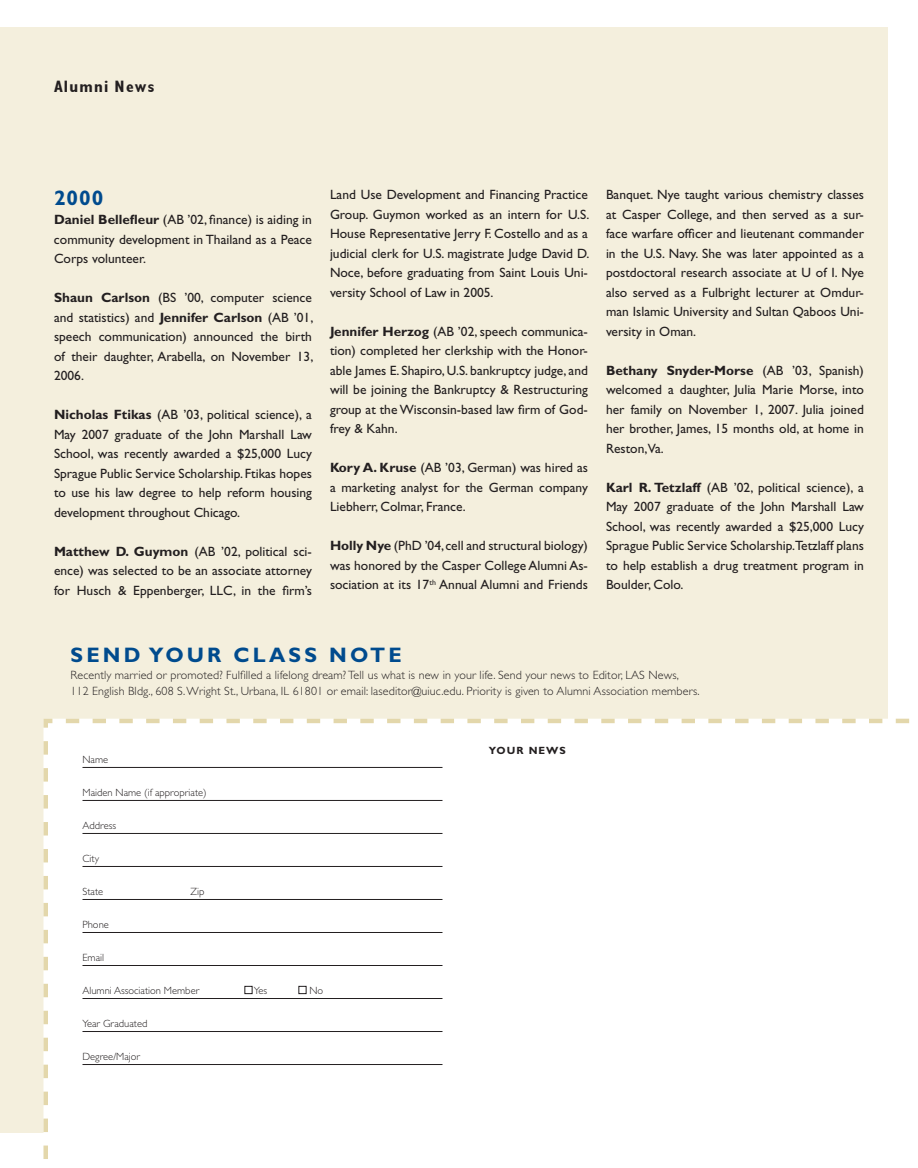
<style>
.page{position:relative;width:918px;height:1168px;background:#fff}
.page>*{position:absolute;margin:0;border:0;box-sizing:border-box;transform-origin:0 0}
.t1{font:700 21px "Gill Sans";letter-spacing:.11em;color:#004b8e}
.t2{font:700 condensed 16.5px "Gill Sans";letter-spacing:.075em;color:#231f20}
.t3{font:13.5px/19.5px "Gill Sans";color:#231f20;text-align:justify}
.t4{font:300 12px/16.5px "Gill Sans";letter-spacing:.01em;color:#231f20}
.t5{font:300 10.5px "Gill Sans";color:#231f20}
.t6{font:700 10.5px "Gill Sans";color:#231f20}
.s1{font-weight:700}
</style>
<div class="page">
<div style="left:0;top:27px;width:888px;height:1105px;background:#f4efdd"></div>
<div style="left:41px;top:718px;width:869px;height:441px;background:#fff"></div>
<hr style="left:82px;top:767px;width:360px;height:1px;background:#231f20">
<hr style="left:82px;top:800px;width:360px;height:1px;background:#231f20">
<hr style="left:82px;top:833px;width:360px;height:1px;background:#231f20">
<hr style="left:82px;top:866px;width:360px;height:1px;background:#231f20">
<hr style="left:82px;top:899px;width:360px;height:1px;background:#231f20">
<hr style="left:82px;top:932px;width:360px;height:1px;background:#231f20">
<hr style="left:82px;top:965px;width:360px;height:1px;background:#231f20">
<hr style="left:82px;top:998px;width:360px;height:1px;background:#231f20">
<hr style="left:82px;top:1031px;width:360px;height:1px;background:#231f20">
<hr style="left:82px;top:1064px;width:360px;height:1px;background:#231f20">
<div style="left:244px;top:986px;width:9px;height:8px;border:1px solid #231f20"></div>
<div style="left:298px;top:986px;width:9px;height:8px;border:1px solid #231f20"></div>
<p class="t2" style="left:54px;top:77px;width:102px">Alumni News</p>
<h1 class="t1" style="left:54px;top:185px;width:51px">2000</h1>
<p class="t3" style="left:54px;top:210px;width:259px"><span class="s1">Daniel Bellefleur</span> (AB ’02, finance) is aiding in community development in Thailand as a Peace Corps volunteer.</p>
<p class="t3" style="left:54px;top:288px;width:261px"><span class="s1">Shaun Carlson</span> (BS ’00, computer science and statistics) and <span class="s1">Jennifer Carlson</span> (AB ’01, speech communication) announced the birth of their daughter, Arabella, on November 13, 2006.</p>
<p class="t3" style="left:54px;top:405px;width:260px"><span class="s1">Nicholas Ftikas</span> (AB ’03, political science), a May 2007 graduate of the John Marshall Law School, was recently awarded a $25,000 Lucy Sprague Public Service Scholarship. Ftikas hopes to use his law degree to help reform housing development throughout Chicago.</p>
<p class="t3" style="left:54px;top:542px;width:260px"><span class="s1">Matthew D. Guymon</span> (AB ’02, political sci&shy;ence) was selected to be an associate attorney for Husch &amp; Eppenberger, LLC, in the firm’s</p>
<p class="t3" style="left:330px;top:185px;width:261px">Land Use Development and Financing Practice Group. Guymon worked as an intern for U.S.<br>House Representative Jerry F. Costello and as a judicial clerk for U.S. magistrate Judge David D.<br>Noce, before graduating from Saint Louis Uni&shy;versity School of Law in 2005.</p>
<p class="t3" style="left:330px;top:321px;width:259px"><span class="s1">Jennifer Herzog</span> (AB ’02, speech communica&shy;tion) completed her clerkship with the Honor&shy;able James E. Shapiro, U.S. bankruptcy judge, and will be joining the Bankruptcy &amp; Restructuring group at the Wisconsin-based law firm of God&shy;frey &amp; Kahn.</p>
<p class="t3" style="left:330px;top:458px;width:260px"><span class="s1">Kory A. Kruse</span> (AB ’03, German) was hired as a marketing analyst for the German company Liebherr, Colmar, France.</p>
<p class="t3" style="left:330px;top:536px;width:259px"><span class="s1">Holly Nye</span> (PhD ’04, cell and structural biology) was honored by the Casper College Alumni As&shy;sociation at its 17<sup>th</sup> Annual Alumni and Friends</p>
<p class="t3" style="left:606px;top:185px;width:260px">Banquet. Nye taught various chemistry classes at Casper College, and then served as a sur&shy;face warfare officer and lieutenant commander in the U.S. Navy. She was later appointed as a postdoctoral research associate at U of I. Nye also served as a Fulbright lecturer at Omdur&shy;man Islamic University and Sultan Qaboos Uni&shy;versity in Oman.</p>
<p class="t3" style="left:606px;top:360px;width:260px"><span class="s1">Bethany Snyder-Morse</span> (AB ’03, Spanish) welcomed a daughter, Julia Marie Morse, into her family on November 1, 2007. Julia joined her brother, James, 15 months old, at home in Reston,Va.</p>
<p class="t3" style="left:606px;top:477px;width:260px"><span class="s1">Karl R. Tetzlaff</span> (AB ’02, political science), a May 2007 graduate of the John Marshall Law School, was recently awarded a $25,000 Lucy Sprague Public Service Scholarship.Tetzlaff plans to help establish a drug treatment program in Boulder, Colo.</p>
<h1 class="t1" style="left:70px;top:643px;width:35px">Send</h1>
<h1 class="t1" style="left:149px;top:643px;width:36px">Your</h1>
<h1 class="t1" style="left:234px;top:643px;width:36px">Class</h1>
<h1 class="t1" style="left:329px;top:643px;width:39px">Note</h1>
<p class="t4" style="left:70px;top:667px;width:562px">Recently married or promoted? Fulfilled a lifelong dream? Tell us what is new in your life. Send your news to Editor, LAS</p>
<p class="t4" style="left:70px;top:667px;width:631px;text-indent:578px">N ews,<br>112 English Bldg., 608 S. Wright St., Urbana, IL 61801 or email: laseditor@uiuc.edu. Priority is given to Alumni Association members.</p>
<p class="t5" style="left:82px;top:753px;width:27px">Name</p>
<p class="t5" style="left:82px;top:786px;width:126px">Maiden Name (if appropriate)</p>
<p class="t5" style="left:82px;top:819px;width:35px">Address</p>
<p class="t5" style="left:82px;top:852px;width:18px">City</p>
<p class="t5" style="left:82px;top:885px;width:22px">State</p>
<p class="t5" style="left:191px;top:885px;width:15px">Zip</p>
<p class="t5" style="left:82px;top:918px;width:28px">Phone</p>
<p class="t5" style="left:82px;top:951px;width:23px">Email</p>
<p class="t5" style="left:82px;top:984px;width:119px">Alumni Association Member</p>
<p class="t5" style="left:254px;top:984px;width:15px">Yes</p>
<p class="t5" style="left:309px;top:984px;width:15px">No</p>
<p class="t5" style="left:82px;top:1017px;width:66px">Year Graduated</p>
<p class="t5" style="left:82px;top:1050px;width:60px">Degree/M ajor</p>
<p class="t6" style="left:489px;top:744px;width:18px">Your</p>
<p class="t6" style="left:529px;top:744px;width:20px">News</p>
</div>
